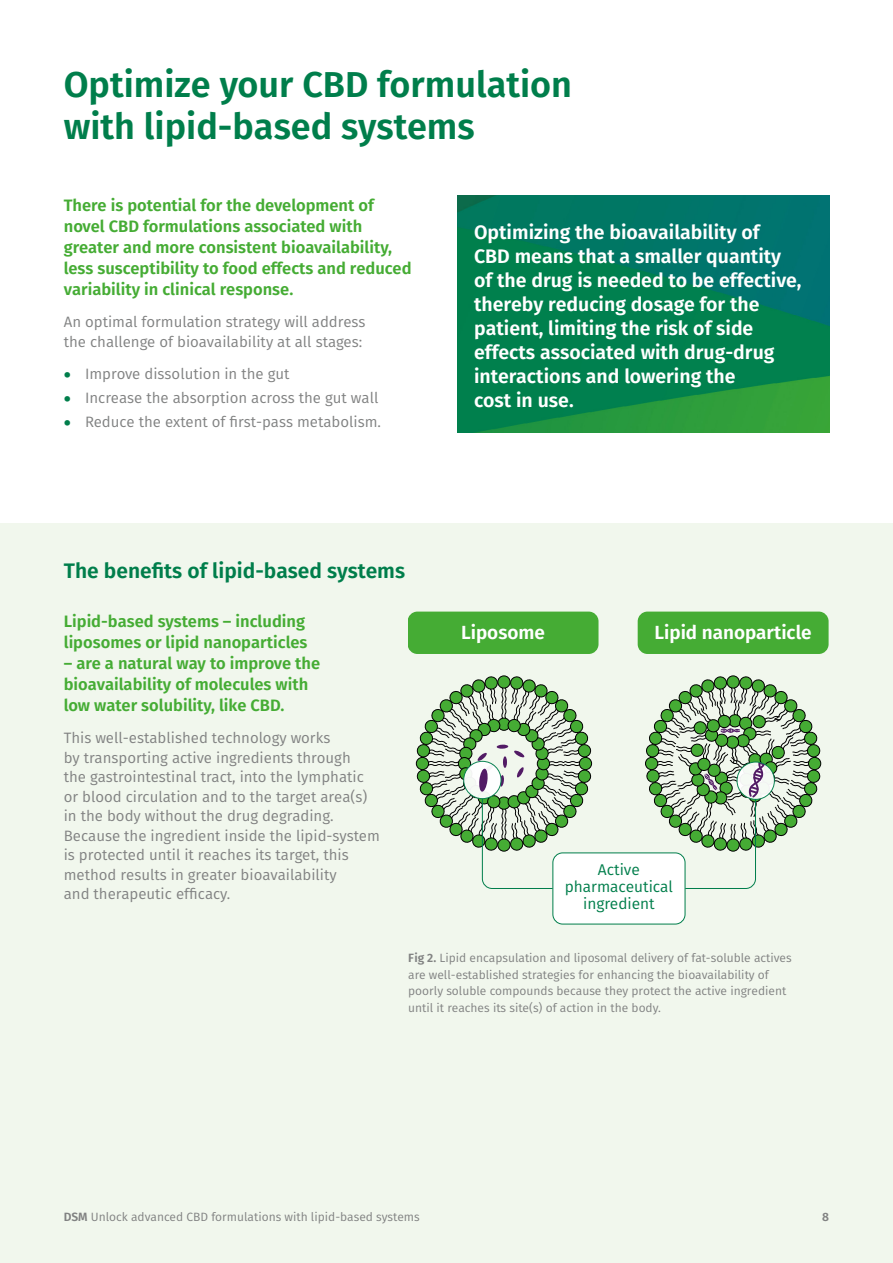
<style>
.page{position:relative;width:893px;height:1263px;background:#fff}
.page>*{position:absolute;margin:0;border:0;box-sizing:border-box;transform-origin:0 0}
.t1{font:600 36px/42px "Fira Sans";color:#007e4b}
.t2{font:600 21px "Fira Sans";color:#007e4b}
.t3{font:600 19.5px/24px "Fira Sans";color:#fff}
.t4{font:600 19.05px "Fira Sans";color:#fff}
.t5{font:600 16.5px/21px "Fira Sans";color:#45ac34}
.t6{font:15.6px/17.2px "Fira Sans";color:#007e4b;text-align:center}
.t7{font:15px/19.5px "Fira Sans";color:#818282}
.t8{font:12px/16.5px "Fira Sans";color:#818282}
.t9{font:600 12px "Fira Sans";color:#818282}
.s1{font-weight:600;font-size:21px;color:#007e4b}
.s2{font-weight:600}
</style>
<div class="page">
<div style="left:0;top:523px;width:893px;height:740px;background:#f1f7ed"></div>
<img style="left:457px;top:196px;width:372px;height:237px">
<div style="left:408px;top:612px;width:190px;height:42px;background:#45ac34;border-radius:10px"></div>
<div style="left:638px;top:612px;width:191px;height:42px;background:#45ac34;border-radius:10px"></div>
<div style="left:553px;top:853px;width:132px;height:71px;background:#fff;border-radius:10px"></div>
<div style="left:552px;top:852px;width:133px;height:72px;border:1px solid #007e4b;border-radius:10px"></div>
<svg style="left:645px;top:675px;width:176px;height:214px"></svg>
<svg style="left:416px;top:675px;width:176px;height:214px"></svg>
<h1 class="t1" style="left:64px;top:64px;width:510px">Optimize your CBD formulation with lipid-based systems</h1>
<p class="t5" style="left:64px;top:195px;width:349px">There is potential for the development of novel CBD formulations associated with greater and more consistent bioavailability, less susceptibility to food effects and reduced variability in clinical response.</p>
<p class="t7" style="left:64px;top:312px;width:303px">An optimal formulation strategy will address the challenge of bioavailability at all stages:</p>
<p class="t7" style="left:64px;top:364px;width:227px"><span class="s1">•</span> Improve dissolution in the gut</p>
<p class="t7" style="left:64px;top:388px;width:316px"><span class="s1">•</span> Increase the absorption across the gut wall</p>
<p class="t7" style="left:64px;top:412px;width:319px"><span class="s1">•</span> Reduce the extent of first-pass metabolism.</p>
<p class="t3" style="left:474px;top:221px;width:329px">Optimizing the bioavailability of<br>CBD means that a smaller quantity of the drug is needed to be effective, thereby reducing dosage for the patient, limiting the risk of side effects associated with drug-drug interactions and lowering the<br>cost in use.</p>
<h2 class="t2" style="left:64px;top:555px;width:343px">The benefits of lipid-based systems</h2>
<p class="t5" style="left:64px;top:611px;width:245px">Lipid-based systems – including liposomes or lipid nanoparticles</p>
<p class="t5" style="left:64px;top:653px;width:258px">– are a natural way to improve the bioavailability of molecules with low water solubility, like CBD.</p>
<p class="t7" style="left:64px;top:728px;width:318px">This well-established technology works<br>by transporting active ingredients through<br>the gastrointestinal tract, into the lymphatic or blood circulation and to the target area(s) in the body without the drug degrading.<br>Because the ingredient inside the lipid-system is protected until it reaches its target, this method results in greater bioavailability<br>and therapeutic efficacy.</p>
<p class="t4" style="left:461px;top:616px;width:85px">Liposome</p>
<p class="t4" style="left:654px;top:616px;width:159px">Lipid nanoparticle</p>
<p class="t6" style="left:565px;top:860px;width:110px">Active pharmaceutical ingredient</p>
<p class="t8" style="left:408px;top:950px;width:385px"><span class="s2">Fig 2.</span> Lipid encapsulation and liposomal delivery of fat-soluble actives are well-established strategies for enhancing the bioavailability of poorly soluble compounds because they protect the active ingredient until it reaches its site(s) of action in the body.</p>
<p class="t8" style="left:64px;top:1208px;width:357px"><span class="s2">DSM</span> Unlock advanced CBD formulations with lipid-based systems</p>
<p class="t9" style="left:822px;top:1208px;width:8px">8</p>
</div>
